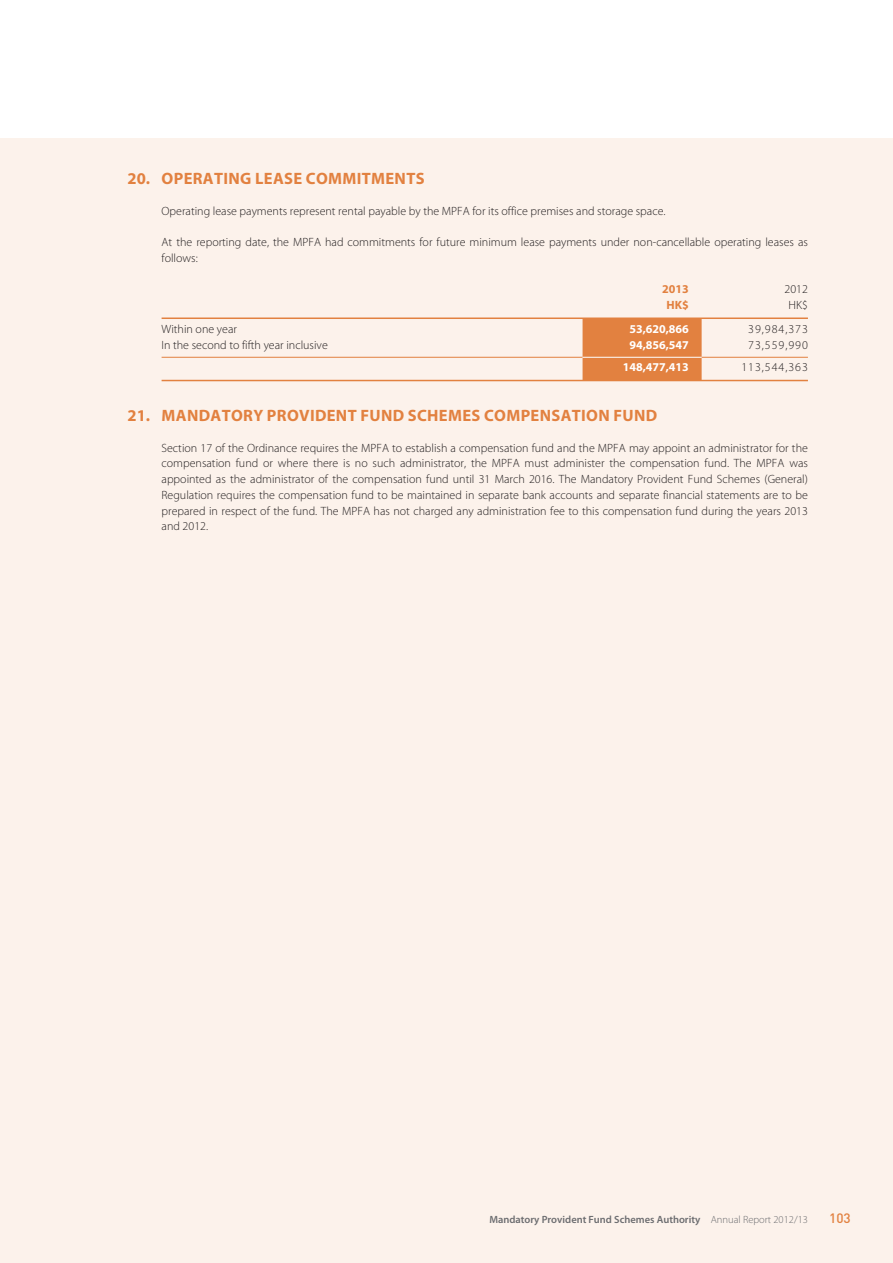
<style>
.page{position:relative;width:893px;height:1263px;background:#fff}
.page>*{position:absolute;margin:0;border:0;box-sizing:border-box;transform-origin:0 0}
.t1{font:700 16.5px "Myriad Pro";letter-spacing:.02em;color:#e28140}
.t2{font:500 13.5px "DIN Pro";color:#e28140}
.t3{font:300 12px/15.8px "Myriad Pro";color:#231f20}
.t4{font:700 12px "Myriad Pro";color:#fff}
.t5{font:300 12px "Myriad Pro";letter-spacing:.08em;color:#231f20}
.t6{font:700 12px "Myriad Pro";color:#e28140}
.t7{font:600 10.5px "Myriad Pro";color:#6c6d70}
.s1{font-weight:300}
</style>
<div class="page">
<div style="left:0;top:138px;width:893px;height:1125px;background:#fcf2eb"></div>
<div style="left:583px;top:319px;width:119px;height:61px;background:#e28140"></div>
<hr style="left:162px;top:317px;width:646px;height:2px;background:#e28140">
<hr style="left:162px;top:357px;width:421px;height:1px;background:#e28140">
<hr style="left:702px;top:357px;width:106px;height:1px;background:#e28140">
<hr style="left:162px;top:380px;width:646px;height:1px;background:#e28140">
<hr style="left:583px;top:357px;width:119px;height:1px;background:#fff">
<h1 class="t1" style="left:128px;top:172px;width:299px">20. OPERATING LEASE COMMITMENTS</h1>
<p class="t3" style="left:162px;top:204px;width:505px">Operating lease payments represent rental payable by the MPFA for its office premises and storage space.</p>
<p class="t3" style="left:162px;top:235px;width:648px">At the reporting date, the MPFA had commitments for future minimum lease payments under non-cancellable operating leases as follows:</p>
<p class="t6" style="left:662px;top:285px;width:28px">2013</p>
<p class="t3" style="left:784px;top:283px;width:25px">2012</p>
<p class="t6" style="left:667px;top:301px;width:24px">HK$</p>
<p class="t3" style="left:788px;top:298px;width:21px">HK$</p>
<p class="t3" style="left:162px;top:322px;width:77px">Within one year</p>
<p class="t4" style="left:629px;top:324px;width:61px">53,620,866</p>
<p class="t3" style="left:748px;top:322px;width:61px">39,984,373</p>
<p class="t3" style="left:162px;top:338px;width:168px">In the second to fifth year inclusive</p>
<p class="t4" style="left:629px;top:340px;width:61px">94,856,547</p>
<p class="t3" style="left:748px;top:338px;width:61px">73,559,990</p>
<p class="t4" style="left:623px;top:363px;width:68px">148,477,413</p>
<p class="t5" style="left:741px;top:363px;width:68px">113,544,363</p>
<h1 class="t1" style="left:128px;top:409px;width:531px">21. MANDATORY PROVIDENT FUND SCHEMES COMPENSATION FUND</h1>
<p class="t3" style="left:162px;top:441px;width:648px;text-align:justify">Section 17 of the Ordinance requires the MPFA to establish a compensation fund and the MPFA may appoint an administrator for the compensation fund or where there is no such administrator, the MPFA must administer the compensation fund. The MPFA was appointed as the administrator of the compensation fund until 31 March 2016. The Mandatory Provident Fund Schemes (General)<br>Regulation requires the compensation fund to be maintained in separate bank accounts and separate financial statements are to be prepared in respect of the fund. The MPFA has not charged any administration fee to this compensation fund during the years 2013 and 2012.</p>
<p class="t7" style="left:489px;top:1215px;width:320px">Mandatory Provident Fund Schemes Authority <span class="s1">Annual Report 2012/13</span></p>
<p class="t2" style="left:829px;top:1213px;width:23px">103</p>
</div>
